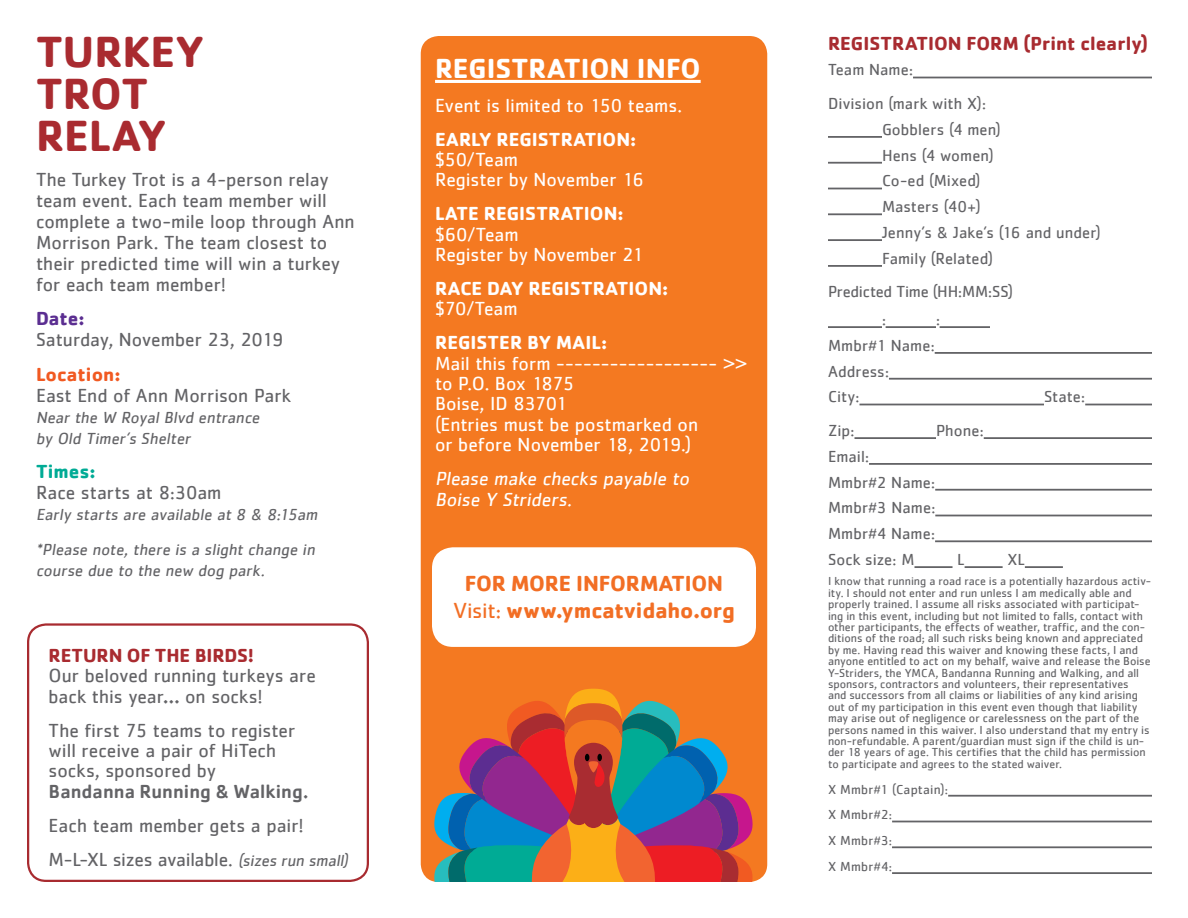
<style>
.page{position:relative;width:1188px;height:918px;background:#fff}
.page>*{position:absolute;margin:0;border:0;box-sizing:border-box;transform-origin:0 0}
.t1{font:700 45px/42px "Cachet";color:#a92b30}
.t2{font:700 28.5px "Cachet";color:#fff}
.t3{font:700 22.5px "Cachet";letter-spacing:-.005em;color:#f26e24}
.t4{font:19.5px/21px "Cachet";color:#636366}
.t5{font:19.5px/20.4px "Cachet";color:#fff}
.t6{font:italic 19.5px/20.4px "Cachet";color:#fff}
.t7{font:700 19.5px "Cachet";letter-spacing:.005em;color:#a82b30}
.t8{font:700 19.5px/20.4px "Cachet";color:#fff}
.t9{font:16.5px/33.6px "Cachet";letter-spacing:.005em;color:#636366}
.t10{font:italic 16.5px/21px "Cachet";color:#636366}
.t11{font:13.5px "Cachet";letter-spacing:.02em;color:#636366}
.t12{font:12px/11.4px "Cachet";color:#636366}
.s1{font-weight:700;color:#5b2e91}
.s2{font-weight:700;color:#f15921}
.s3{font-weight:700;color:#00ab95}
.s4{font-weight:700;color:#a92b30}
.s5{font-weight:500}
.s6{font-style:italic;font-size:16.5px}
.s7{font-weight:700}
.s8{font-weight:400}
</style>
<div class="page">
<div style="left:421px;top:36px;width:346px;height:846px;background:#f47921;border-radius:18px"></div>
<div style="left:27px;top:623px;width:342px;height:259px;border:2px solid #a82b30;border-radius:18px"></div>
<hr style="left:435px;top:80px;width:266px;height:3px;background:#fff">
<div style="left:432px;top:547px;width:324px;height:100px;background:#fff;border-radius:21px"></div>
<hr style="left:913px;top:77px;width:239px;height:1px;background:#636366">
<hr style="left:828px;top:136px;width:54px;height:2px;background:#636366">
<hr style="left:828px;top:162px;width:54px;height:2px;background:#636366">
<hr style="left:828px;top:188px;width:54px;height:1px;background:#636366">
<hr style="left:828px;top:213px;width:54px;height:2px;background:#636366">
<hr style="left:828px;top:239px;width:54px;height:2px;background:#636366">
<hr style="left:828px;top:265px;width:54px;height:2px;background:#636366">
<hr style="left:828px;top:326px;width:54px;height:2px;background:#636366">
<hr style="left:886px;top:326px;width:50px;height:2px;background:#636366">
<hr style="left:940px;top:326px;width:50px;height:2px;background:#636366">
<hr style="left:935px;top:352px;width:217px;height:2px;background:#636366">
<hr style="left:889px;top:378px;width:263px;height:2px;background:#636366">
<hr style="left:859px;top:404px;width:185px;height:1px;background:#636366">
<hr style="left:1085px;top:404px;width:67px;height:1px;background:#636366">
<hr style="left:855px;top:437px;width:81px;height:2px;background:#636366">
<hr style="left:984px;top:437px;width:168px;height:2px;background:#636366">
<hr style="left:869px;top:463px;width:283px;height:2px;background:#636366">
<hr style="left:935px;top:489px;width:217px;height:2px;background:#636366">
<hr style="left:935px;top:515px;width:217px;height:1px;background:#636366">
<hr style="left:935px;top:540px;width:217px;height:2px;background:#636366">
<hr style="left:915px;top:566px;width:38px;height:2px;background:#636366">
<hr style="left:965px;top:566px;width:38px;height:2px;background:#636366">
<hr style="left:1025px;top:566px;width:38px;height:2px;background:#636366">
<hr style="left:948px;top:795px;width:204px;height:2px;background:#636366">
<hr style="left:892px;top:821px;width:260px;height:1px;background:#636366">
<hr style="left:892px;top:846px;width:260px;height:2px;background:#636366">
<hr style="left:892px;top:872px;width:260px;height:2px;background:#636366">
<svg style="left:420px;top:689px;width:348px;height:193px"></svg>
<p class="t1" style="left:36px;top:30px;width:170px">TURKEY<br>TROT<br>RELAY</p>
<p class="t4" style="left:36px;top:168px;width:320px">The Turkey Trot is a 4-person relay team event. Each team member will complete a two-mile loop through Ann<br>Morrison Park. The team closest to their predicted time will win a turkey for each team member!</p>
<p class="t4" style="left:36px;top:308px;width:249px"><span class="s1">Date:<br></span>Saturday, November 23, 2019</p>
<p class="t4" style="left:36px;top:363px;width:256px"><span class="s2">Location:<br></span>East End of Ann Morrison Park</p>
<p class="t10" style="left:36px;top:406px;width:228px">Near the W Royal Blvd entrance by Old Timer’s Shelter</p>
<p class="t4" style="left:36px;top:461px;width:187px"><span class="s3">Times:<br></span>Race starts at 8:30am</p>
<p class="t10" style="left:36px;top:504px;width:286px">Early starts are available at 8 &amp; 8:15am</p>
<p class="t10" style="left:36px;top:538px;width:283px">*Please note, there is a slight change in course due to the new dog park.</p>
<p class="t4" style="left:49px;top:645px;width:269px;line-height:20.4px"><span class="s4">RETURN OF THE BIRDS!<br></span>Our beloved running turkeys are back this year<span class="s5">…</span> on socks!</p>
<p class="t4" style="left:49px;top:719px;width:262px;line-height:20.4px">The first 75 teams to register will receive a pair of HiTech socks, sponsored by<br><span class="s5">Bandanna Running &amp; Walking.</span></p>
<p class="t4" style="left:49px;top:814px;width:257px">Each team member gets a pair!</p>
<p class="t4" style="left:49px;top:848px;width:301px">M-L-XL sizes available. <span class="s6">(sizes run small)</span></p>
<p class="t2" style="left:435px;top:50px;width:267px">REGISTRATION INFO</p>
<p class="t5" style="left:435px;top:95px;width:248px">Event is limited to 150 teams.</p>
<p class="t5" style="left:435px;top:128px;width:211px"><span class="s7">EARLY REGISTRATION: </span>$50/Team<br>Register by November 16</p>
<p class="t5" style="left:435px;top:203px;width:210px"><span class="s7">LATE REGISTRATION: </span>$60/Team<br>Register by November 21</p>
<p class="t8" style="left:435px;top:277px;width:235px">RACE DAY REGISTRATION: <span class="s8">$70/Team</span></p>
<p class="t5" style="left:435px;top:332px;width:314px"><span class="s7">REGISTER BY MAIL:<br></span>Mail this form ------------------ &gt;&gt; to P.O. Box 1875<br>Boise, ID 83701<br>(Entries must be postmarked on<br>or before November 18, 2019.)</p>
<p class="t6" style="left:435px;top:468px;width:259px">Please make checks payable to<br>Boise Y Striders.</p>
<p class="t3" style="left:465px;top:569px;width:260px">FOR MORE INFORMATION</p>
<p class="t3" style="left:453px;top:596px;width:283px"><span class="s8">Visit:</span> www.ymcatvidaho.org</p>
<p class="t7" style="left:828px;top:30px;width:322px">REGISTRATION FORM (Print clearly)</p>
<p class="t9" style="left:828px;top:53px;width:160px">Team Name:<br>Division (mark with X):</p>
<p class="t9" style="left:882px;top:112px;width:120px">Gobblers (4 men)</p>
<p class="t9" style="left:882px;top:138px;width:113px">Hens (4 women)</p>
<p class="t9" style="left:882px;top:164px;width:100px">Co-ed (Mixed)</p>
<p class="t9" style="left:882px;top:190px;width:100px">Masters (40+)</p>
<p class="t9" style="left:882px;top:215px;width:220px">Jenny’s &amp; Jake’s (16 and under)</p>
<p class="t9" style="left:828px;top:241px;width:186px;text-indent:54px">Family (Related)<br>Predicted Time (HH:MM:SS)</p>
<p class="t9" style="left:882px;top:302px;width:5px">:</p>
<p class="t9" style="left:936px;top:302px;width:5px">:</p>
<p class="t9" style="left:828px;top:328px;width:108px">Mmbr#1 Name:</p>
<p class="t9" style="left:828px;top:354px;width:62px">Address:</p>
<p class="t9" style="left:828px;top:380px;width:33px">City:</p>
<p class="t9" style="left:1044px;top:380px;width:43px">State:</p>
<p class="t9" style="left:828px;top:413px;width:28px">Zip:</p>
<p class="t9" style="left:936px;top:413px;width:49px">Phone:</p>
<p class="t9" style="left:828px;top:439px;width:43px">Email:</p>
<p class="t9" style="left:828px;top:465px;width:109px">Mmbr#2 Name:</p>
<p class="t9" style="left:828px;top:491px;width:109px">Mmbr#3 Name:</p>
<p class="t9" style="left:828px;top:517px;width:109px">Mmbr#4 Name:</p>
<p class="t9" style="left:828px;top:542px;width:88px">Sock size: M</p>
<p class="t9" style="left:957px;top:542px;width:9px">L</p>
<p class="t9" style="left:1007px;top:542px;width:19px">XL</p>
<p class="t12" style="left:828px;top:575px;width:325px">I know that running a road race is a potentially hazardous activ&shy;ity. I should not enter and run unless I am medically able and properly trained. I assume all risks associated with participat&shy;ing in this event, including but not limited to falls, contact with other participants, the effects of weather, traffic, and the con&shy;ditions of the road; all such risks being known and appreciated by me. Having read this waiver and knowing these facts, I and anyone entitled to act on my behalf, waive and release the Boise Y-Striders, the YMCA, Bandanna Running and Walking, and all sponsors, contractors and volunteers, their representatives<br>and successors from all claims or liabilities of any kind arising out of my participation in this event even though that liability may arise out of negligence or carelessness on the part of the persons named in this waiver. I also understand that my entry is non-refundable. A parent/guardian must sign if the child is un&shy;der 18 years of age. This certifies that the child has permission to participate and agrees to the stated waiver.</p>
<p class="t11" style="left:828px;top:781px;width:122px">X Mmbr#1 (Captain):</p>
<p class="t11" style="left:828px;top:807px;width:66px">X Mmbr#2:</p>
<p class="t11" style="left:828px;top:833px;width:66px">X Mmbr#3:</p>
<p class="t11" style="left:828px;top:859px;width:66px">X Mmbr#4:</p>
</div>
